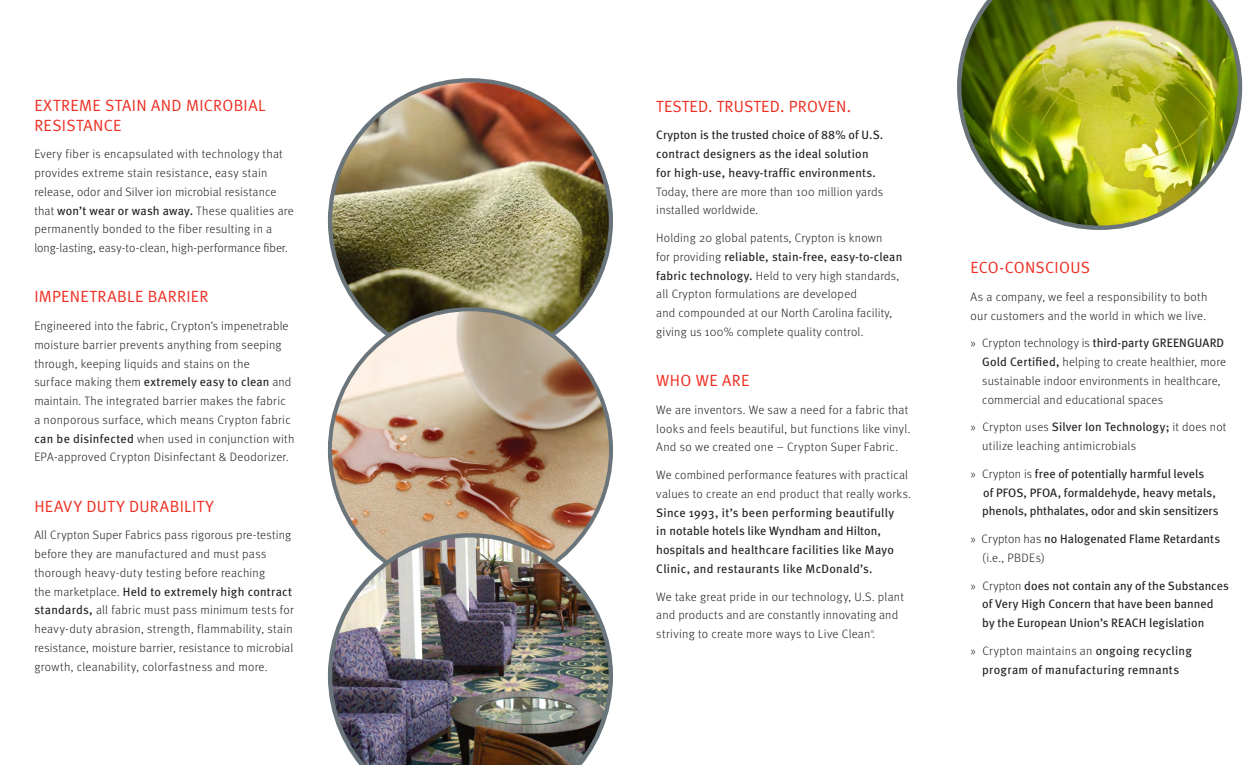
<style>
.page{position:relative;width:1260px;height:765px;background:#fff}
.page>*{position:absolute;margin:0;border:0;box-sizing:border-box;transform-origin:0 0}
.t1{font:16.25px/20px "Meta Normal";letter-spacing:.02em;color:#ee2e22}
.t2{font:300 12.25px/18.8px "Meta";letter-spacing:.02em;color:#231f20}
.t3{font:12.25px/18.8px "Meta";letter-spacing:.01em;color:#231f20}
.t4{font:12.25px "Meta";letter-spacing:-.01em;color:#231f20}
.t5{font:300 4.38px "Meta";color:#231f20}
.s1{font-weight:400}
.s2{font-weight:300}
</style>
<div class="page">
<img style="left:330px;top:80px;width:281px;height:281px;border-radius:140px">
<img style="left:957px;top:0;width:285px;height:230px">
<img style="left:330px;top:309px;width:281px;height:224px">
<img style="left:328px;top:533px;width:285px;height:232px">
<p class="t1" style="left:34px;top:95px;width:233px">EXTREME STAIN AND MICROBIAL<br>RESISTANCE</p>
<p class="t2" style="left:34px;top:145px;width:261px">Every fiber is encapsulated with technology that provides extreme stain resistance, easy stain release, odor and Silver ion microbial resistance that <span class="s1">won’t wear or wash away.</span> These qualities are permanently bonded to the fiber resulting in a long-lasting, easy-to-clean, high-performance fiber.</p>
<p class="t1" style="left:34px;top:287px;width:175px">IMPENETRABLE BARRIER</p>
<p class="t2" style="left:34px;top:317px;width:262px">Engineered into the fabric, Crypton’s impenetrable moisture barrier prevents anything from seeping through, keeping liquids and stains on the<br>surface making them <span class="s1">extremely easy to clean</span> and maintain. The integrated barrier makes the fabric a nonporous surface, which means Crypton fabric <span class="s1">can be disinfected</span> when used in conjunction with EPA-approved Crypton Disinfectant &amp; Deodorizer.</p>
<p class="t1" style="left:34px;top:496px;width:181px">HEAVY DUTY DURABILITY</p>
<p class="t2" style="left:34px;top:526px;width:261px">All Crypton Super Fabrics pass rigorous pre-testing before they are manufactured and must pass thorough heavy-duty testing before reaching<br>the marketplace. <span class="s1">Held to extremely high contract standards,</span> all fabric must pass minimum tests for heavy-duty abrasion, strength, flammability, stain resistance, moisture barrier, resistance to microbial growth, cleanability, colorfastness and more.</p>
<p class="t1" style="left:656px;top:96px;width:197px">TESTED. TRUSTED. PROVEN.</p>
<p class="t3" style="left:656px;top:126px;width:229px">Crypton is the trusted choice of 88% of U.S. contract designers as the ideal solution for high-use, heavy-traffic environments.<br><span class="s2">Today, there are more than 100 million yards installed worldwide.</span></p>
<p class="t2" style="left:656px;top:228px;width:248px">Holding 20 global patents, Crypton is known<br>for providing <span class="s1">reliable, stain-free, easy-to-clean fabric technology.</span> Held to very high standards, all Crypton formulations are developed<br>and compounded at our North Carolina facility, giving us 100% complete quality control.</p>
<p class="t1" style="left:656px;top:370px;width:95px">WHO WE ARE</p>
<p class="t2" style="left:656px;top:400px;width:256px">We are inventors. We saw a need for a fabric that looks and feels beautiful, but functions like vinyl.<br>And so we created one – Crypton Super Fabric.</p>
<p class="t3" style="left:656px;top:465px;width:256px"><span class="s2">We combined performance features with practical values to create an end product that really works.<br></span>Since 1993, it’s been performing beautifully<br>in notable hotels like Wyndham and Hilton, hospitals and healthcare facilities like Mayo Clinic, and restaurants like McDonald’s.</p>
<p class="t2" style="left:656px;top:587px;width:249px">We take great pride in our technology, U.S. plant and products and are constantly innovating and striving to create more ways to Live Clean.</p>
<p class="t5" style="left:871px;top:629px;width:5px">®</p>
<p class="t1" style="left:971px;top:257px;width:121px">ECO-CONSCIOUS</p>
<p class="t2" style="left:971px;top:287px;width:238px">As a company, we feel a responsibility to both our customers and the world in which we live.</p>
<p class="t3" style="left:971px;top:334px;width:255px"><span class="s2">» Crypton technology is</span> third-party GREENGUARD</p>
<p class="t2" style="left:982px;top:353px;width:245px"><span class="s1">Gold Certified,</span> helping to create healthier, more sustainable indoor environments in healthcare, commercial and educational spaces</p>
<p class="t2" style="left:971px;top:418px;width:257px">» Crypton uses <span class="s1">Silver Ion Technology;</span> it does not</p>
<p class="t2" style="left:982px;top:436px;width:155px">utilize leaching antimicrobials</p>
<p class="t3" style="left:983px;top:464px;width:234px;text-indent:-13px"><span class="s2">» Crypton is</span> free of potentially harmful levels of PFOS, PFOA, formaldehyde, heavy metals,</p>
<p class="t4" style="left:982px;top:504px;width:238px">phenols, phthalates, odor and skin sensitizers</p>
<p class="t3" style="left:971px;top:529px;width:251px"><span class="s2">» Crypton has</span> no Halogenated Flame Retardants</p>
<p class="t2" style="left:982px;top:548px;width:64px">(i.e., PBDEs)</p>
<p class="t3" style="left:971px;top:576px;width:260px"><span class="s2">» Crypton</span> does not contain any of the Substances</p>
<p class="t3" style="left:982px;top:595px;width:233px">of Very High Concern that have been banned</p>
<p class="t3" style="left:982px;top:613px;width:223px">by the European Union’s REACH legislation</p>
<p class="t2" style="left:971px;top:641px;width:223px">» Crypton maintains an <span class="s1">ongoing recycling</span></p>
<p class="t3" style="left:982px;top:660px;width:198px">program of manufacturing remnants</p>
</div>
